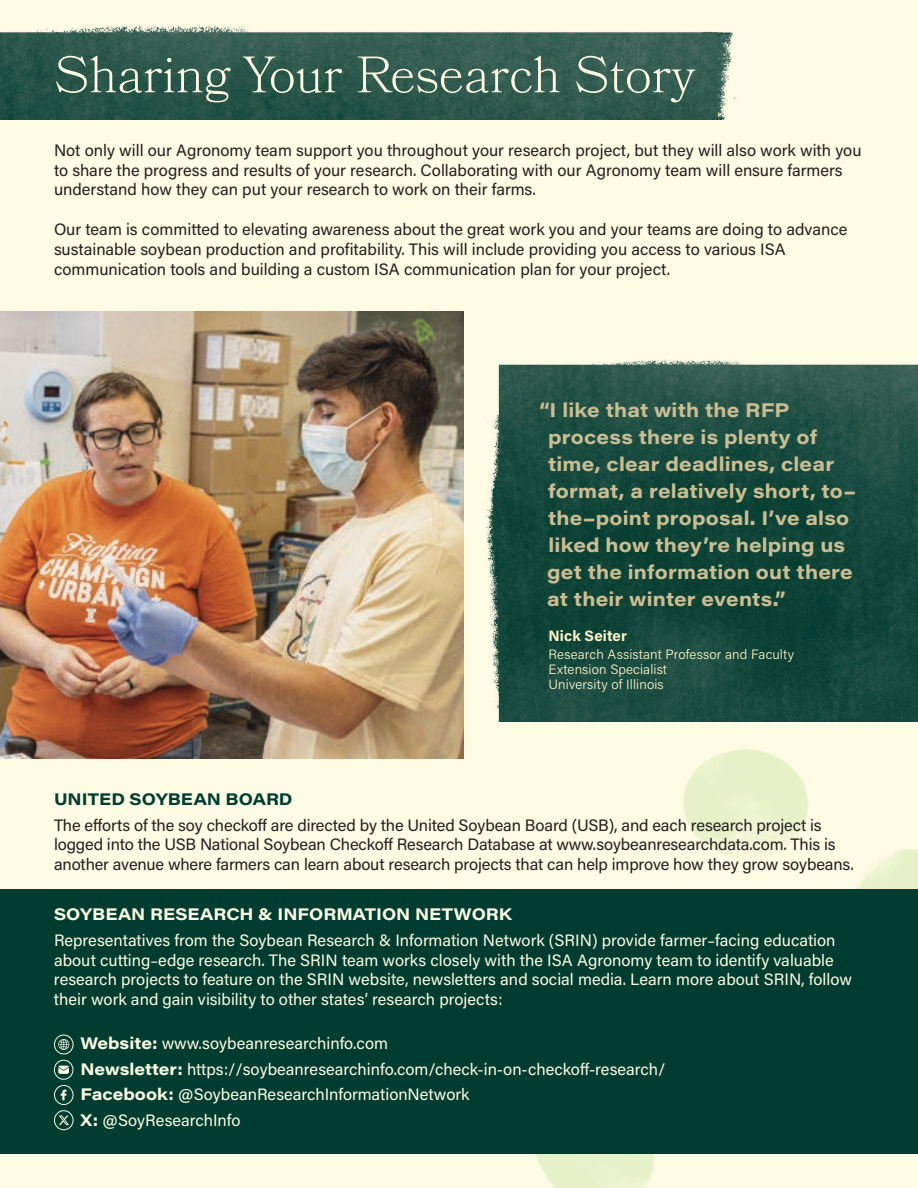
<style>
.page{position:relative;width:918px;height:1188px;background:#fdfbe3}
.page>*{position:absolute;margin:0;border:0;box-sizing:border-box;transform-origin:0 0}
.t1{font:300 51px "Bookmania";color:#fdfbe3}
.t2{font:700 19.5px/27px "Acumin Pro Wide";letter-spacing:.01em;color:#cabd93}
.t3{font:16.5px/19.8px "Acumin Pro";letter-spacing:-.005em;color:#231f20}
.t4{font:16.5px/19.8px "Acumin Pro";color:#fdfbe3}
.t5{font:700 16.5px "Acumin Pro Wide";color:#fdfbe3}
.t6{font:700 16.5px "Acumin Pro Wide";color:#003c30}
.t7{font:700 15px "Acumin Pro";letter-spacing:.01em;color:#fef7c9}
.t8{font:300 13.5px/15px "Acumin Pro";letter-spacing:.01em;color:#fef7c9}
.s1{font-size:15px}
.s2{font-family:"Acumin Pro Wide";font-weight:700}
</style>
<div class="page">
<img style="left:237px;top:566px;width:681px;height:622px">
<div style="left:0;top:889px;width:918px;height:264px;background:#003c30"></div>
<img style="left:0;top:25px;width:735px;height:94px">
<img style="left:475px;top:359px;width:443px;height:362px">
<img style="left:0;top:311px;width:463px;height:447px">
<div style="left:54px;top:1060px;width:19px;height:20px;border:1px solid #fdfbe3;border-radius:50%"></div>
<svg style="left:58px;top:1066px;width:11px;height:8px"></svg>
<svg style="left:58px;top:1039px;width:11px;height:11px"></svg>
<div style="left:54px;top:1035px;width:19px;height:19px;border:1px solid #fcfae3;border-radius:50%"></div>
<div style="left:54px;top:1085px;width:19px;height:20px;border:1px solid #fcfae3;border-radius:50%"></div>
<svg style="left:61px;top:1090px;width:5px;height:10px"></svg>
<div style="left:54px;top:1110px;width:19px;height:20px;border:1px solid #fcfae3;border-radius:50%"></div>
<svg style="left:59px;top:1116px;width:10px;height:9px"></svg>
<h1 class="t1" style="left:54px;top:45px;width:642px">Sharing Your Research Story</h1>
<p class="t3" style="left:54px;top:139px;width:809px">Not only will our Agronomy team support you throughout your research project, but they will also work with you to share the progress and results of your research. Collaborating with our Agronomy team will ensure farmers understand how they can put your research to work on their farms.</p>
<p class="t3" style="left:54px;top:219px;width:795px">Our team is committed to elevating awareness about the great work you and your teams are doing to advance sustainable soybean production and profitability. This will include providing you access to various ISA communication tools and building a custom ISA communication plan for your project.</p>
<p class="t2" style="left:547px;top:396px;width:310px;text-indent:-8px">“I like that with the RFP process there is plenty of time, clear deadlines, clear format, a relatively short, to– the–point proposal. I’ve also liked how they’re helping us get the information out there at their winter events.”</p>
<p class="t7" style="left:549px;top:625px;width:80px">Nick Seiter</p>
<p class="t8" style="left:549px;top:646px;width:247px">Research Assistant Professor and Faculty<br>Extension Specialist<br>University of Illinois</p>
<p class="t6" style="left:54px;top:787px;width:240px">UNITED SOYBEAN BOARD</p>
<p class="t3" style="left:54px;top:814px;width:801px">The efforts of the soy checkoff are directed by the United Soybean Board (USB), and each research project is logged into the USB National Soybean Checkoff Research Database at www.soybeanresearchdata.com. This is another avenue where farmers can learn about research projects that can help improve how they grow soybeans.</p>
<p class="t5" style="left:54px;top:902px;width:459px">SOYBEAN RESEARCH &amp; INFORMATION NETWORK</p>
<p class="t4" style="left:54px;top:930px;width:800px">Representatives from the Soybean Research &amp; Information Network (SRIN) provide farmer<span class="s1">–</span>facing education about cutting<span class="s1">–</span>edge research. The SRIN team works closely with the ISA Agronomy team to identify valuable research projects to feature on the SRIN website, newsletters and social media. Learn more about SRIN, follow their work and gain visibility to other states’ research projects:</p>
<p class="t4" style="left:80px;top:1030px;width:587px;line-height:25.5px"><span class="s2">Website:</span> www.soybeanresearchinfo.com<br><span class="s2">Newsletter:</span> https://soybeanresearchinfo.com/check-in-on-checkoff-research/ <span class="s2">Facebook:</span> @SoybeanResearchInformationNetwork<br><span class="s2">X:</span> @SoyResearchInfo</p>
</div>
